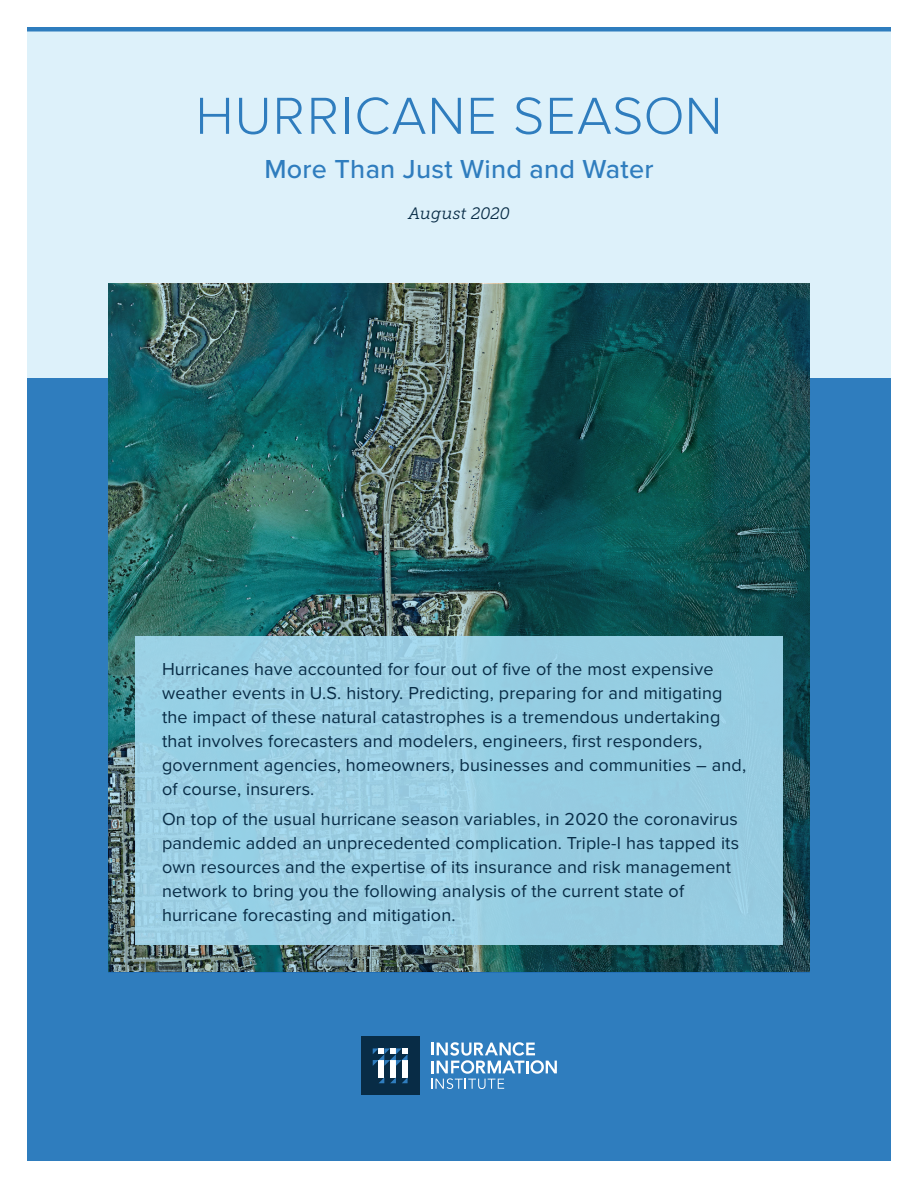
<style>
.page{position:relative;width:918px;height:1188px;background:#fff}
.page>*{position:absolute;margin:0;border:0;box-sizing:border-box;transform-origin:0 0}
.H1_Prox_Nova_B_30_pt{font:300 54px "Proxima Nova";letter-spacing:.02em;color:#2f7dbe}
.H1_Prox_Nova_B_30_pt-2{font:500 27px "Proxima Nova";letter-spacing:.01em;color:#2f7dbe}
.H2_Prox_Nova_B_14_pt{font:18px/24px "Proxima Nova";letter-spacing:.01em;color:#082c46}
.Body_copy_Prox_Nova{font:italic 16.5px "Museo Slab 300";letter-spacing:.02em;color:#082c46}
</style>
<div class="page">
<div style="left:27px;top:378px;width:864px;height:783px;background:#2f7dbe"></div>
<div style="left:27px;top:27px;width:864px;height:351px;background:#ddf1fa"></div>
<svg style="left:431px;top:1042px;width:126px;height:47px"></svg>
<div style="left:361px;top:1037px;width:58px;height:58px;background:#082c46"></div>
<div style="left:390px;top:1060px;width:6px;height:17px;background:#fff"></div>
<div style="left:379px;top:1060px;width:5px;height:17px;background:#fff"></div>
<div style="left:402px;top:1060px;width:6px;height:17px;background:#fff"></div>
<svg style="left:390px;top:1077px;width:6px;height:6px"></svg>
<svg style="left:379px;top:1077px;width:5px;height:6px"></svg>
<svg style="left:373px;top:1048px;width:35px;height:18px"></svg>
<svg style="left:402px;top:1077px;width:6px;height:6px"></svg>
<div style="left:27px;top:27px;width:864px;height:5px;background:#2f7dbe"></div>
<img style="left:108px;top:284px;width:702px;height:688px">
<div style="left:135px;top:637px;width:648px;height:308px;background:linear-gradient(to right,#9dd1e5,#95cce1)"></div>
<p class="H1_Prox_Nova_B_30_pt" style="left:196px;top:85px;width:528px">HURRICANE SEASON</p>
<p class="H1_Prox_Nova_B_30_pt-2" style="left:264px;top:154px;width:391px">More Than Just Wind and Water</p>
<p class="Body_copy_Prox_Nova" style="left:409px;top:205px;width:102px">August 2020</p>
<p class="H2_Prox_Nova_B_14_pt" style="left:162px;top:657px;width:586px">Hurricanes have accounted for four out of five of the most expensive weather events in U.S. history. Predicting, preparing for and mitigating the impact of these natural catastrophes is a tremendous undertaking that involves forecasters and modelers, engineers, first responders, government agencies, homeowners, businesses and communities – and, of course, insurers.</p>
<p class="H2_Prox_Nova_B_14_pt" style="left:162px;top:808px;width:579px">On top of the usual hurricane season variables, in 2020 the coronavirus pandemic added an unprecedented complication. Triple-I has tapped its own resources and the expertise of its insurance and risk management network to bring you the following analysis of the current state of hurricane forecasting and mitigation.</p>
</div>
